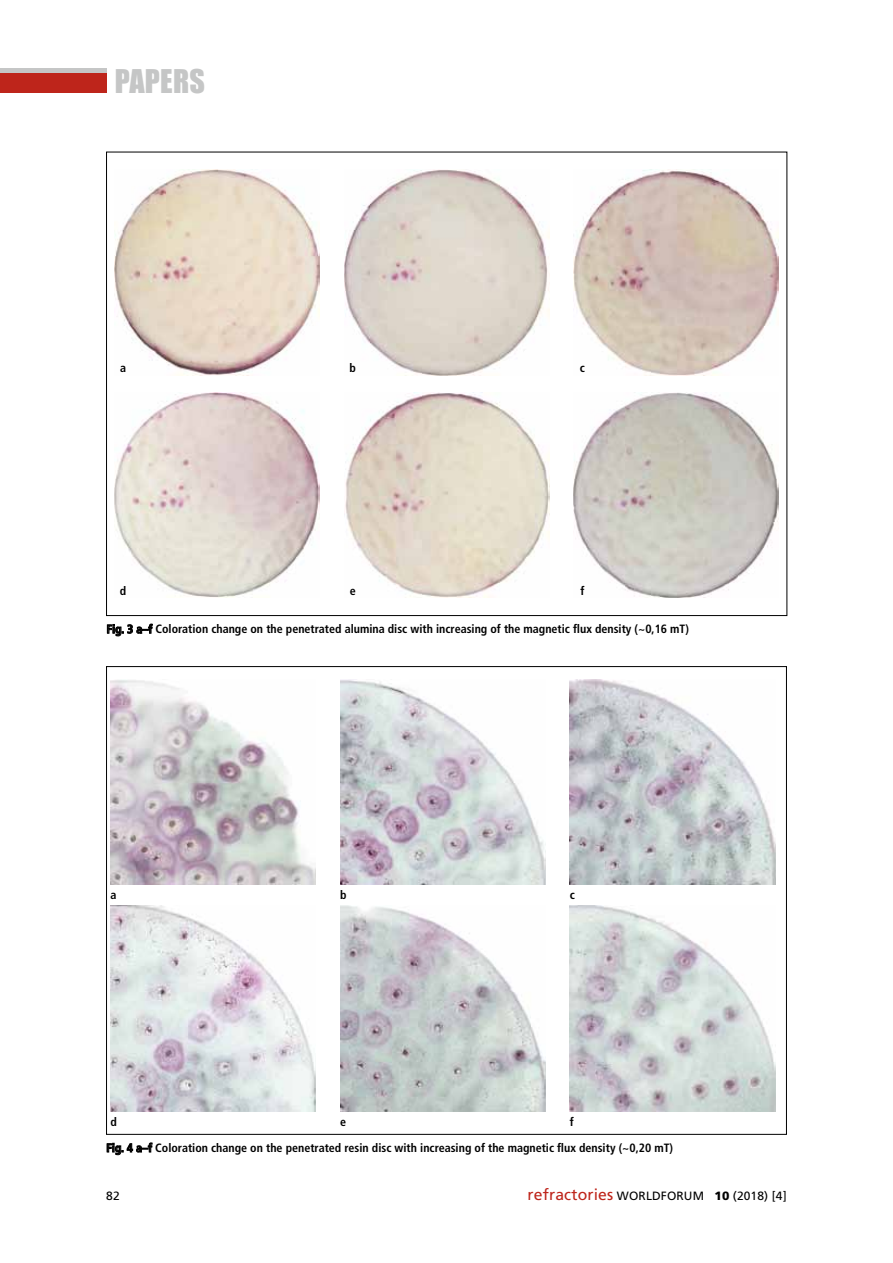
<style>
.page{position:relative;width:893px;height:1263px;background:#fff}
.page>*{position:absolute;margin:0;border:0;box-sizing:border-box;transform-origin:0 0}
.t1{font:30px "Impact";letter-spacing:.01em;color:#c5c6c6}
.t2{font:700 condensed 12px/25.7px "Frutiger";color:#000}
.t3{font:12px "Frutiger";letter-spacing:.01em;color:#000}
.s1{font-size:15.75px;color:#be251b}
.s2{font-weight:900}
</style>
<div class="page">
<div style="left:0;top:68px;width:106px;height:5px;background:#c5c6c6"></div>
<div style="left:0;top:73px;width:106px;height:20px;background:#be251b"></div>
<img style="left:111px;top:680px;width:205px;height:204px">
<img style="left:340px;top:679px;width:205px;height:205px">
<img style="left:570px;top:679px;width:205px;height:205px">
<img style="left:111px;top:906px;width:205px;height:205px">
<img style="left:340px;top:906px;width:205px;height:205px">
<img style="left:570px;top:906px;width:205px;height:205px">
<svg style="left:107px;top:1142px;width:45px;height:13px"></svg>
<img style="left:114px;top:170px;width:206px;height:205px">
<img style="left:344px;top:170px;width:205px;height:205px">
<img style="left:574px;top:170px;width:205px;height:205px">
<img style="left:114px;top:392px;width:206px;height:206px">
<img style="left:344px;top:392px;width:205px;height:206px">
<img style="left:574px;top:392px;width:205px;height:206px">
<svg style="left:107px;top:624px;width:46px;height:12px"></svg>
<h1 class="t1" style="left:115px;top:62px;width:90px">PAPERS</h1>
<p class="t2" style="left:120px;top:355px;width:7px">a</p>
<p class="t2" style="left:349px;top:355px;width:8px">b</p>
<p class="t2" style="left:580px;top:355px;width:7px">c</p>
<p class="t2" style="left:120px;top:578px;width:8px">d</p>
<p class="t2" style="left:350px;top:578px;width:7px">e</p>
<p class="t2" style="left:580px;top:578px;width:5px">f</p>
<p class="t2" style="left:107px;top:616px;width:584px">Fig. 3 a–f Coloration change on the penetrated alumina disc with increasing of the magnetic flux density (~0,16 mT)</p>
<p class="t2" style="left:111px;top:882px;width:7px">a</p>
<p class="t2" style="left:340px;top:882px;width:8px">b</p>
<p class="t2" style="left:570px;top:882px;width:7px">c</p>
<p class="t2" style="left:106px;top:1109px;width:568px;text-indent:463px">f<br>Fig. 4 a–f Coloration change on the penetrated resin disc with increasing of the magnetic flux density (~0,20 mT)</p>
<p class="t2" style="left:111px;top:1109px;width:8px">d</p>
<p class="t2" style="left:340px;top:1109px;width:7px">e</p>
<p class="t3" style="left:106px;top:1189px;width:15px">82</p>
<p class="t3" style="left:528px;top:1189px;width:261px"><span class="s1">refractories</span> WORLDFORUM <span class="s2">10</span> (2018) [4]</p>
</div>
